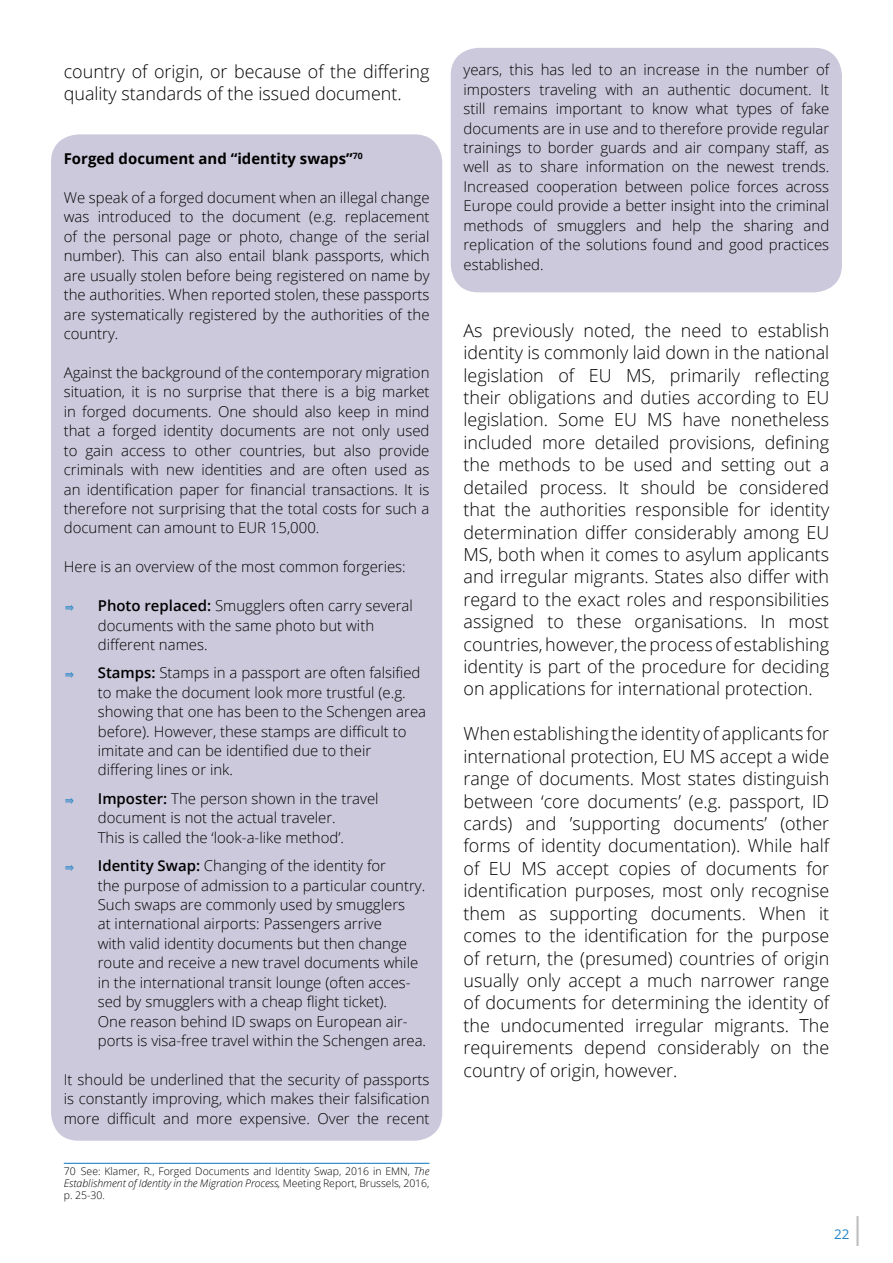
<style>
.page{position:relative;width:893px;height:1263px;background:#fff}
.page>*{position:absolute;margin:0;border:0;box-sizing:border-box;transform-origin:0 0}
.t1{font:300 18px/22.4px "Open Sans";color:#000;text-align:justify}
.t2{font:300 15px/19.5px "Open Sans";color:#000;text-align:justify}
.t3{font:700 15px "Open Sans";color:#000}
.t4{font:13.5px "Open Sans";color:#2484c6}
.t5{font:300 10.5px/12px "Open Sans";color:#000;text-align:justify}
.s1{font-weight:600}
.s2{font-style:italic}
.s3{font-size:29.85px;color:#bcbec0}
</style>
<div class="page">
<div style="left:51px;top:134px;width:391px;height:1007px;background:#cdc9dc;border-radius:28px"></div>
<div style="left:451px;top:48px;width:391px;height:244px;background:#cdc9dc;border-radius:28px"></div>
<hr style="left:64px;top:1163px;width:365px;height:1px;background:#2484c6">
<p class="t1" style="left:64px;top:59px;width:367px">country of origin, or because of the differing quality standards of the issued document.</p>
<p class="t3" style="left:64px;top:148px;width:300px">Forged document and “identity swaps”<sup>70</sup></p>
<p class="t2" style="left:64px;top:187px;width:367px">We speak of a forged document when an illegal change was introduced to the document (e.g. replacement of the personal page or photo, change of the serial number). This can also entail blank passports, which are usually stolen before being registered on name by the authorities. When reported stolen, these passports are systematically registered by the authorities of the country.</p>
<p class="t2" style="left:64px;top:362px;width:367px">Against the background of the contemporary migration situation, it is no surprise that there is a big market in forged documents. One should also keep in mind that a forged identity documents are not only used to gain access to other countries, but also provide criminals with new identities and are often used as an identification paper for financial transactions. It is therefore not surprising that the total costs for such a document can amount to EUR 15,000.</p>
<p class="t2" style="left:64px;top:557px;width:344px">Here is an overview of the most common forgeries:</p>
<p class="t2" style="left:98px;top:595px;width:317px;text-align:left"><span class="s1">Photo replaced:</span> Smugglers often carry several documents with the same photo but with different names.</p>
<p class="t2" style="left:98px;top:663px;width:330px;text-align:left"><span class="s1">Stamps:</span> Stamps in a passport are often falsified to make the document look more trustful (e.g. showing that one has been to the Schengen area before). However, these stamps are difficult to imitate and can be identified due to their differing lines or ink.</p>
<p class="t2" style="left:98px;top:788px;width:282px;text-align:left"><span class="s1">Imposter:</span> The person shown in the travel document is not the actual traveler.<br>This is called the ‘look-a-like method’.</p>
<p class="t2" style="left:98px;top:855px;width:330px;text-align:left"><span class="s1">Identity Swap:</span> Changing of the identity for<br>the purpose of admission to a particular country.<br>Such swaps are commonly used by smugglers<br>at international airports: Passengers arrive<br>with valid identity documents but then change route and receive a new travel documents while in the international transit lounge (often acces&shy;sed by smugglers with a cheap flight ticket).<br>One reason behind ID swaps on European air&shy;ports is visa-free travel within the Schengen area.</p>
<p class="t2" style="left:64px;top:1069px;width:367px">It should be underlined that the security of passports is constantly improving, which makes their falsification more difficult and more expensive. Over the recent</p>
<p class="t5" style="left:64px;top:1165px;width:367px">70 See: Klamer, R., Forged Documents and Identity Swap, 2016 in EMN, <span class="s2">The Establishment of Identity in the Migration Process,</span> Meeting Report, Brussels, 2016, p. 25-30.</p>
<p class="t2" style="left:463px;top:60px;width:367px">years, this has led to an increase in the number of imposters traveling with an authentic document. It still remains important to know what types of fake documents are in use and to therefore provide regular trainings to border guards and air company staff, as well as to share information on the newest trends.<br>Increased cooperation between police forces across Europe could provide a better insight into the criminal methods of smugglers and help the sharing and replication of the solutions found and good practices established.</p>
<p class="t1" style="left:463px;top:319px;width:367px">As previously noted, the need to establish identity is commonly laid down in the national legislation of EU MS, primarily reflecting their obligations and duties according to EU legislation. Some EU MS have nonetheless included more detailed provisions, defining the methods to be used and setting out a detailed process. It should be considered that the authorities responsible for identity determination differ considerably among EU MS, both when it comes to asylum applicants and irregular migrants. States also differ with regard to the exact roles and responsibilities assigned to these organisations. In most countries, however, the process of establishing identity is part of the procedure for deciding on applications for international protection.</p>
<p class="t1" style="left:463px;top:722px;width:367px">When establishing the identity of applicants for international protection, EU MS accept a wide range of documents. Most states distinguish between ‘core documents’ (e.g. passport, ID cards) and ’supporting documents’ (other forms of identity documentation). While half of EU MS accept copies of documents for identification purposes, most only recognise them as supporting documents. When it comes to the identification for the purpose of return, the (presumed) countries of origin usually only accept a much narrower range of documents for determining the identity of the undocumented irregular migrants. The requirements depend considerably on the country of origin, however.</p>
<p class="t4" style="left:834px;top:1224px;width:33px">22<span class="s3">|</span></p>
</div>
